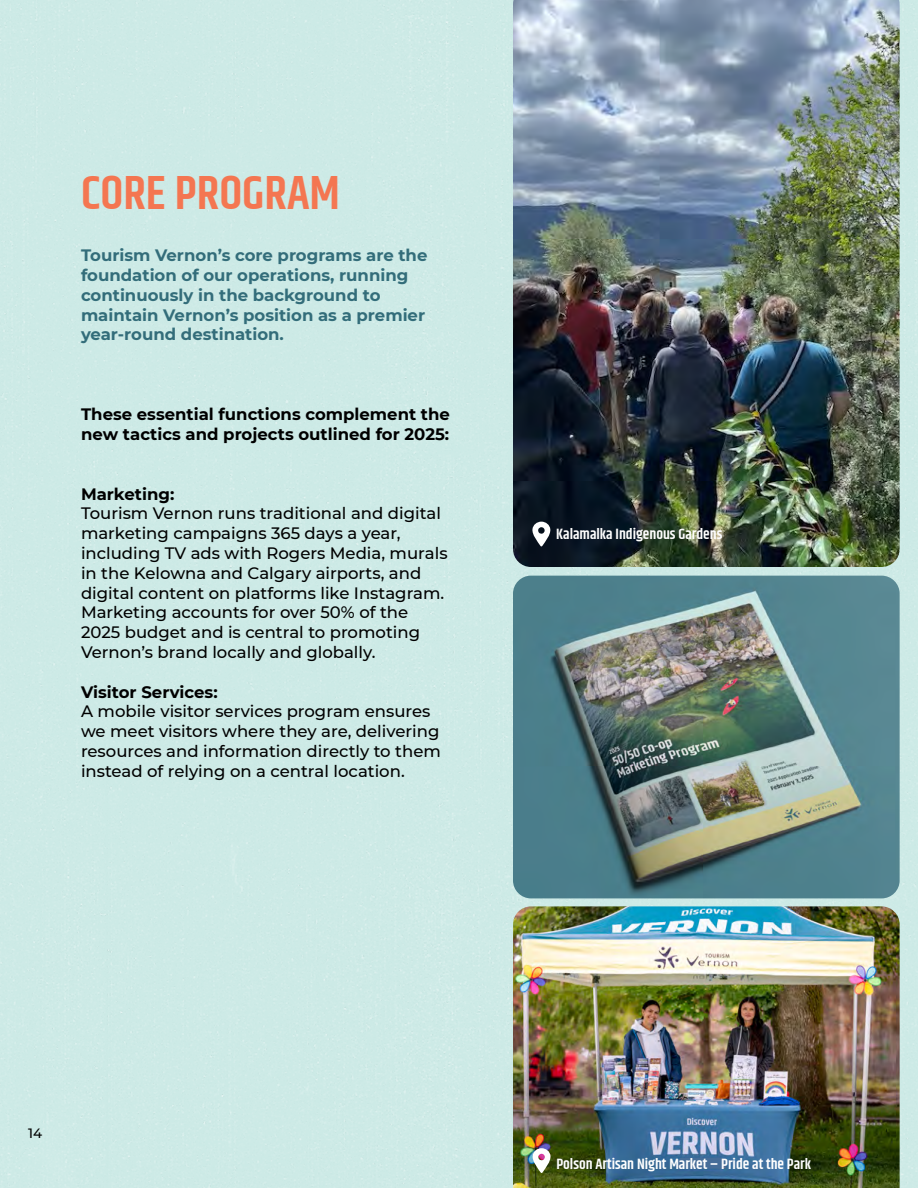
<style>
.page{position:relative;width:918px;height:1188px;background:#cdeae6}
.page>*{position:absolute;margin:0;border:0;box-sizing:border-box;transform-origin:0 0}
.t1{font:600 48px "Khand";color:#f47651}
.t2{font:500 16.5px/19.8px "Montserrat";color:#000}
.t3{font:700 16.5px/19.8px "Montserrat";color:#336d7a}
.t4{font:700 16.5px/19.8px "Montserrat";color:#000}
.t5{font:600 15px "Khand";color:#fff}
.t6{font:500 13.5px "Montserrat";color:#000}
</style>
<div class="page">
<img style="left:513px;top:576px;width:387px;height:322px">
<img style="left:513px;top:0;width:387px;height:567px">
<svg style="left:532px;top:522px;width:19px;height:24px"></svg>
<img style="left:513px;top:906px;width:387px;height:282px">
<svg style="left:532px;top:1148px;width:19px;height:25px"></svg>
<div style="left:677px;top:1158px;width:49px;height:11px;background:#466d98;border-radius:5px"></div>
<h1 class="t1" style="left:81px;top:161px;width:261px">CORE PROGRAM</h1>
<p class="t3" style="left:81px;top:245px;width:348px">Tourism Vernon’s core programs are the foundation of our operations, running continuously in the background to maintain Vernon’s position as a premier year-round destination.</p>
<p class="t4" style="left:81px;top:404px;width:371px">These essential functions complement the new tactics and projects outlined for 2025:</p>
<p class="t4" style="left:81px;top:483px;width:95px">Marketing:</p>
<p class="t2" style="left:81px;top:503px;width:368px">Tourism Vernon runs traditional and digital marketing campaigns 365 days a year, including TV ads with Rogers Media, murals in the Kelowna and Calgary airports, and digital content on platforms like Instagram.<br>Marketing accounts for over 50% of the 2025 budget and is central to promoting Vernon’s brand locally and globally.</p>
<p class="t4" style="left:81px;top:681px;width:138px">Visitor Services:</p>
<p class="t2" style="left:81px;top:701px;width:361px">A mobile visitor services program ensures we meet visitors where they are, delivering resources and information directly to them instead of relying on a central location.</p>
<p class="t5" style="left:556px;top:524px;width:168px">Kalamalka Indigenous Gardens</p>
<p class="t6" style="left:28px;top:1124px;width:16px">14</p>
<p class="t5" style="left:556px;top:1154px;width:256px">Polson Artisan Night Market – Pride at the Park</p>
</div>
